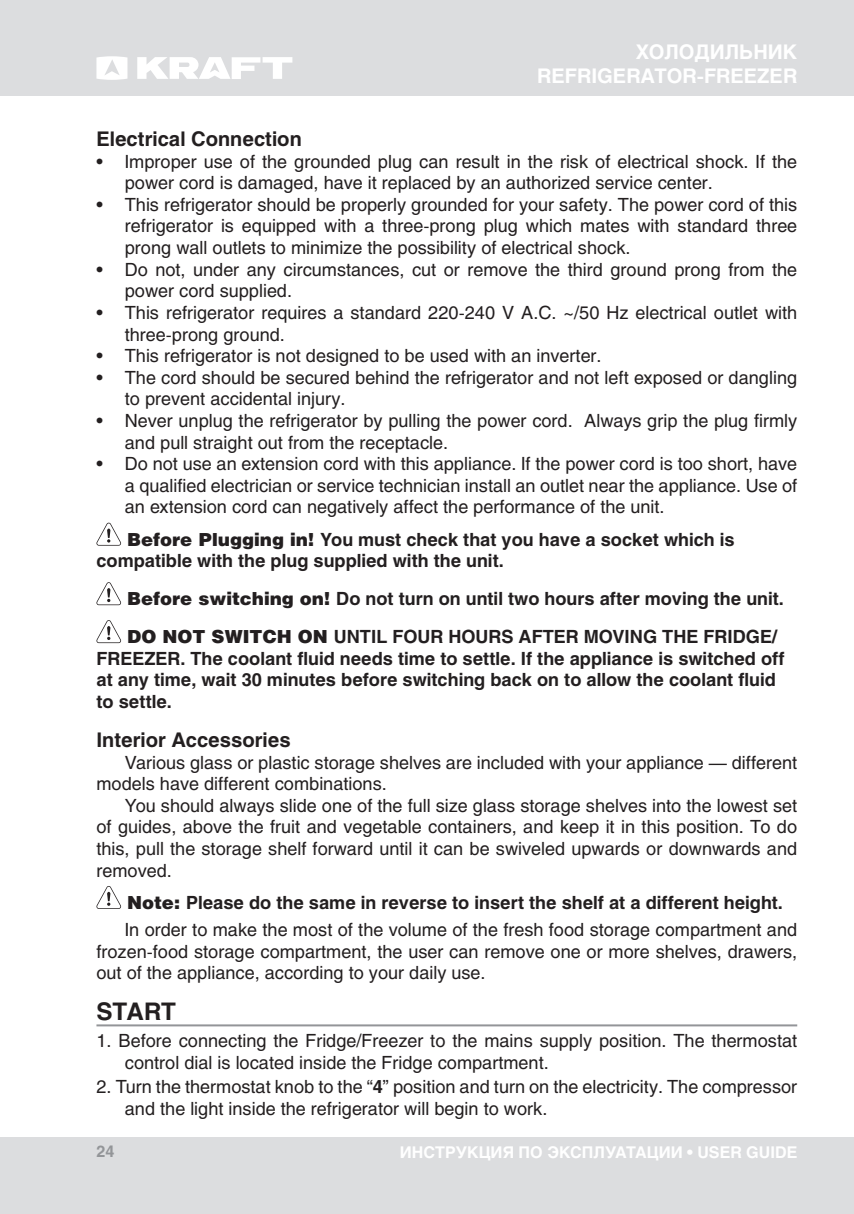
<style>
.page{position:relative;width:854px;height:1214px;background:#fff}
.page>*{position:absolute;margin:0;border:0;box-sizing:border-box;transform-origin:0 0}
.t1{font:700 24px "Helios C";color:#231f20}
.t2{font:700 20px "Helios C";color:#231f20}
.t3{font:700 20px/24px "Helios";color:#fff;text-align:right}
.t4{font:18px/21.6px "Helios";color:#231f20}
.t5{font:700 18px/21.6px "Helios";color:#231f20}
.t6{font:700 16px "Helios";color:#fff}
.t7{font:700 16px "Helios";color:#939598}
.s1{font-weight:900}
.s2{font-weight:700}
</style>
<div class="page">
<hr style="left:853px;top:0;width:1px;height:95px;background:#dcdddf">
<div style="left:0;top:0;width:853px;height:95px;background:#dcdddf"></div>
<div style="left:0;top:1137px;width:853px;height:76px;background:#dcdddf"></div>
<hr style="left:853px;top:1137px;width:1px;height:76px;background:#dcdddf">
<svg style="left:96px;top:56px;width:31px;height:24px"></svg>
<svg style="left:137px;top:57px;width:155px;height:22px"></svg>
<hr style="left:96px;top:1024px;width:701px;height:2px;background:#939598">
<svg style="left:96px;top:522px;width:25px;height:23px"></svg>
<svg style="left:96px;top:582px;width:25px;height:23px"></svg>
<svg style="left:96px;top:620px;width:25px;height:23px"></svg>
<svg style="left:96px;top:886px;width:25px;height:22px"></svg>
<p class="t3" style="left:537px;top:40px;width:261px">ХОЛОДИЛЬНИК<br>REFRIGERATOR-FREEZER</p>
<p class="t2" style="left:96px;top:127px;width:207px">Electrical Connection</p>
<p class="t4" style="left:125px;top:150px;width:673px;text-indent:-28px">• Improper use of the grounded plug can result in the risk of electrical shock. If the power cord is damaged, have it replaced by an authorized service center.</p>
<p class="t4" style="left:125px;top:193px;width:673px;text-align:justify;text-indent:-28px">• This refrigerator should be properly grounded for your safety. The power cord of this refrigerator is equipped with a three-prong plug which mates with standard three prong wall outlets to minimize the possibility of electrical shock.</p>
<p class="t4" style="left:125px;top:258px;width:673px;text-indent:-28px">• Do not, under any circumstances, cut or remove the third ground prong from the power cord supplied.</p>
<p class="t4" style="left:125px;top:301px;width:673px;text-indent:-28px">• This refrigerator requires a standard 220-240 V A.C. ~/50 Hz electrical outlet with three-prong ground.</p>
<p class="t4" style="left:96px;top:345px;width:506px">• This refrigerator is not designed to be used with an inverter.</p>
<p class="t4" style="left:125px;top:366px;width:673px;text-indent:-28px">• The cord should be secured behind the refrigerator and not left exposed or dangling to prevent accidental injury.</p>
<p class="t4" style="left:125px;top:409px;width:673px;text-indent:-28px">• Never unplug the refrigerator by pulling the power cord. Always grip the plug firmly and pull straight out from the receptacle.</p>
<p class="t4" style="left:125px;top:453px;width:673px;text-align:justify;text-indent:-28px">• Do not use an extension cord with this appliance. If the power cord is too short, have a qualified electrician or service technician install an outlet near the appliance. Use of an extension cord can negatively affect the performance of the unit.</p>
<p class="t5" style="left:96px;top:528px;width:639px;text-indent:31px"><span class="s1">Before Plugging in!</span> You must check that you have a socket which is compatible with the plug supplied with the unit.</p>
<p class="t5" style="left:127px;top:580px;width:658px;line-height:37.8px"><span class="s1">Before switching on!</span> Do not turn on until two hours after moving the unit.<br><span class="s1">DO NOT SWITCH ON</span> UNTIL FOUR HOURS AFTER MOVING THE FRIDGE/</p>
<p class="t5" style="left:96px;top:647px;width:689px">FREEZER. The coolant fluid needs time to settle. If the appliance is switched off at any time, wait 30 minutes before switching back on to allow the coolant fluid to settle.</p>
<p class="t2" style="left:96px;top:728px;width:196px">Interior Accessories</p>
<p class="t4" style="left:96px;top:751px;width:702px;text-indent:28px">Various glass or plastic storage shelves are included with your appliance — different models have different combinations.</p>
<p class="t4" style="left:96px;top:794px;width:702px;text-align:justify;text-indent:28px">You should always slide one of the full size glass storage shelves into the lowest set of guides, above the fruit and vegetable containers, and keep it in this position. To do this, pull the storage shelf forward until it can be swiveled upwards or downwards and removed.</p>
<p class="t4" style="left:125px;top:888px;width:673px;line-height:27.2px"><span class="s1">Note:</span> <span class="s2">Please do the same in reverse to insert the shelf at a different height.<br></span>In order to make the most of the volume of the fresh food storage compartment and</p>
<p class="t4" style="left:96px;top:940px;width:702px">frozen-food storage compartment, the user can remove one or more shelves, drawers, out of the appliance, according to your daily use.</p>
<h1 class="t1" style="left:96px;top:996px;width:81px">START</h1>
<p class="t4" style="left:125px;top:1029px;width:673px;text-indent:-28px">1. Before connecting the Fridge/Freezer to the mains supply position. The thermostat control dial is located inside the Fridge compartment.</p>
<p class="t4" style="left:125px;top:1075px;width:673px;text-indent:-28px">2. Turn the thermostat knob to the “<span class="s2">4</span>” position and turn on the electricity. The compressor and the light inside the refrigerator will begin to work.</p>
<p class="t7" style="left:96px;top:1141px;width:19px">24</p>
<p class="t6" style="left:400px;top:1143px;width:399px">ИНСТРУКЦИЯ ПО ЭКСПЛУАТАЦИИ • USER GUIDE</p>
</div>
